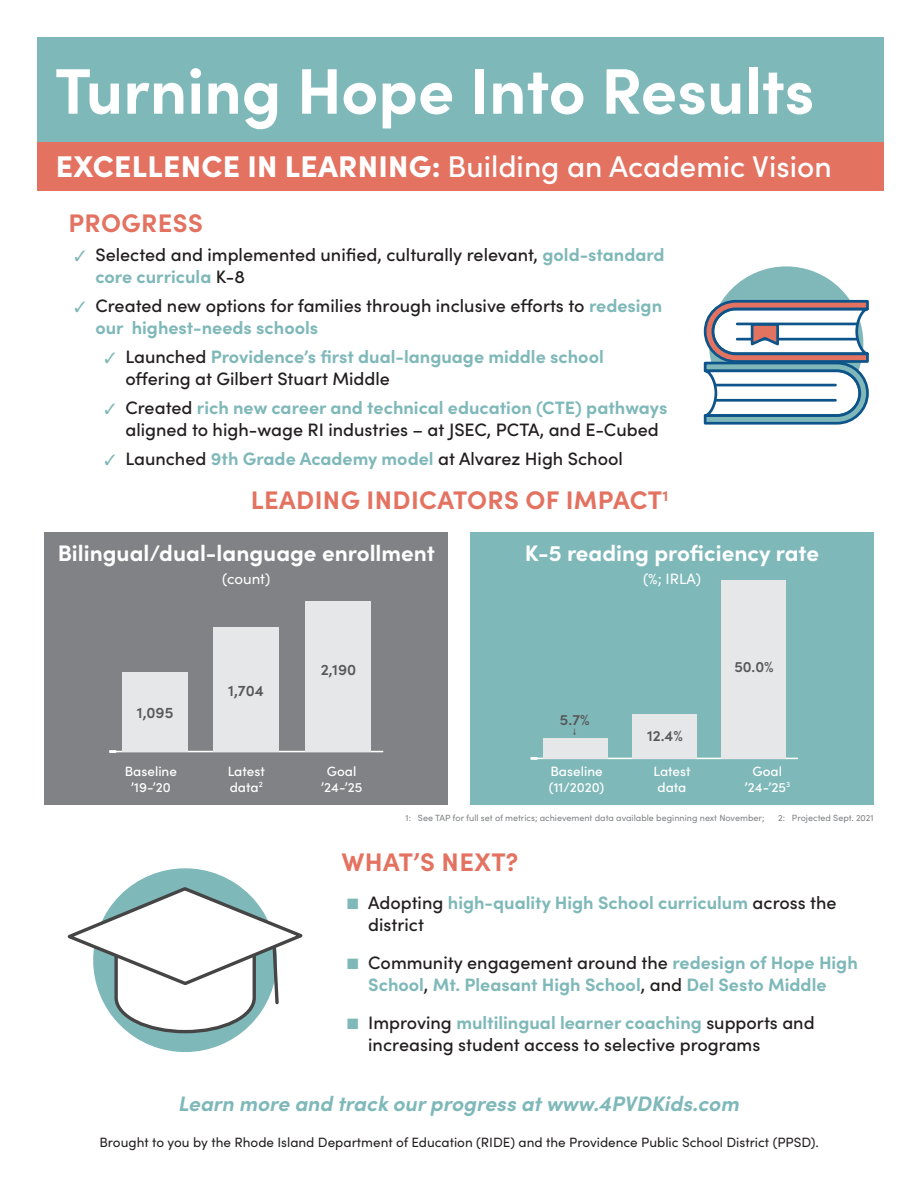
<style>
.page{position:relative;width:918px;height:1188px;background:#fff}
.page>*{position:absolute;margin:0;border:0;box-sizing:border-box;transform-origin:0 0}
.t1{font:700 64.5px "Sofia Pro";color:#fff}
.t2{font:500 30px "Sofia Pro";color:#fff}
.t3{font:700 25.5px "Sofia Pro";letter-spacing:.015em;color:#e37261}
.t4{font:700 22.5px "Sofia Pro";color:#fff}
.t5{font:italic 700 21px "Sofia Pro";color:#7fb8b9}
.t6{font:500 18px/22.5px "Sofia Pro";color:#231f20}
.t7{font:700 18px/22.5px "Sofia Pro";color:#7fb8b9}
.t8{font:600 15.3px "Sofia Pro";color:#57585a}
.t9{font:15px "Sofia Pro";color:#fff}
.t10{font:600 15px "Sofia Pro";color:#57585a}
.t11{font:13.5px "Sofia Pro";color:#231f20}
.t12{font:500 13.5px/16.2px "Sofia Pro";color:#fff;text-align:center}
.t13{font:9px "Sofia Pro";color:#808285}
.s1{font-weight:900}
.s2{color:#7fb8b9}
.s3{font-weight:700;color:#7fb8b9}
.s4{font-weight:500;color:#231f20}
</style>
<div class="page">
<div style="left:37px;top:37px;width:846px;height:121px;background:#7fb8b9"></div>
<div style="left:37px;top:142px;width:846px;height:48px;background:#e37261"></div>
<div style="left:45px;top:532px;width:403px;height:272px;background:#808285"></div>
<div style="left:470px;top:532px;width:404px;height:272px;background:#7fb8b9"></div>
<hr style="left:531px;top:758px;width:267px;height:1px;background:#fff">
<svg style="left:531px;top:757px;width:6px;height:3px"></svg>
<div style="left:543px;top:738px;width:64px;height:20px;background:#e6e7e9"></div>
<div style="left:632px;top:714px;width:64px;height:44px;background:#e6e7e9"></div>
<div style="left:721px;top:580px;width:64px;height:178px;background:#e6e7e9"></div>
<hr style="left:109px;top:751px;width:274px;height:1px;background:#fff">
<svg style="left:109px;top:750px;width:7px;height:3px"></svg>
<div style="left:122px;top:672px;width:66px;height:80px;background:#e6e7e9"></div>
<div style="left:213px;top:627px;width:66px;height:125px;background:#e6e7e9"></div>
<div style="left:305px;top:601px;width:65px;height:151px;background:#e6e7e9"></div>
<svg style="left:703px;top:266px;width:166px;height:159px"></svg>
<hr style="left:715px;top:384px;width:120px;height:2px;background:#0d548a">
<hr style="left:715px;top:399px;width:120px;height:3px;background:#0d548a">
<svg style="left:132px;top:868px;width:106px;height:184px;fill:#7fb8b9"></svg>
<svg style="left:67px;top:885px;width:236px;height:150px"></svg>
<h1 class="t1" style="left:55px;top:41px;width:761px">Turning Hope Into Results</h1>
<p class="t2" style="left:56px;top:145px;width:777px"><span class="s1">EXCELLENCE IN LEARNING:</span> Building an Academic Vision</p>
<p class="t3" style="left:69px;top:204px;width:136px">PROGRESS</p>
<p class="t6" style="left:95px;top:242px;width:571px;text-indent:-21px"><span class="s2">✓</span> Selected and implemented unified, culturally relevant, <span class="s3">gold-standard core curricula</span> K-8</p>
<p class="t6" style="left:95px;top:293px;width:568px;text-indent:-21px"><span class="s2">✓</span> Created new options for families through inclusive efforts to <span class="s3">redesign our highest-needs schools</span></p>
<p class="t7" style="left:125px;top:344px;width:480px;text-indent:-21px">✓ <span class="s4">Launched</span> Providence’s first dual-language middle school <span class="s4">offering at Gilbert Stuart Middle</span></p>
<p class="t6" style="left:125px;top:395px;width:543px;text-indent:-21px"><span class="s2">✓</span> Created <span class="s3">rich new career and technical education (CTE) pathways </span>aligned to high-wage RI industries – at JSEC, PCTA, and E-Cubed</p>
<p class="t6" style="left:104px;top:446px;width:520px"><span class="s2">✓</span> Launched <span class="s3">9th Grade Academy model</span> at Alvarez High School</p>
<p class="t3" style="left:251px;top:481px;width:419px">LEADING INDICATORS OF IMPACT<sup>1</sup></p>
<p class="t4" style="left:58px;top:536px;width:379px">Bilingual/dual-language enrollment</p>
<p class="t9" style="left:222px;top:568px;width:50px">(count)</p>
<p class="t8" style="left:137px;top:701px;width:38px">1,095</p>
<p class="t8" style="left:228px;top:679px;width:37px">1,704</p>
<p class="t8" style="left:321px;top:658px;width:37px">2,190</p>
<p class="t4" style="left:525px;top:536px;width:296px">K-5 reading proficiency rate</p>
<p class="t9" style="left:643px;top:568px;width:59px">(%; IRLA)</p>
<p class="t10" style="left:560px;top:708px;width:31px">5.7%</p>
<p class="t10" style="left:647px;top:725px;width:37px">12.4%</p>
<p class="t10" style="left:734px;top:655px;width:41px">50.0%</p>
<p class="t12" style="left:125px;top:762px;width:54px">Baseline ’19-’20</p>
<p class="t12" style="left:228px;top:762px;width:39px;text-align:left">Latest data<sup>2</sup></p>
<p class="t12" style="left:321px;top:762px;width:43px">Goal ’24-’25</p>
<p class="t12" style="left:549px;top:762px;width:57px;text-align:left">Baseline (11/2020)</p>
<p class="t12" style="left:653px;top:762px;width:39px;text-align:left">Latest data</p>
<p class="t12" style="left:745px;top:762px;width:47px">Goal ’24-’25<sup>3</sup></p>
<p class="t13" style="left:406px;top:812px;width:360px">1: See TAP for full set of metrics; achievement data available beginning next November;</p>
<p class="t13" style="left:778px;top:812px;width:97px">2: Projected Sept. 2021</p>
<p class="t3" style="left:341px;top:842px;width:178px">WHAT’S NEXT?</p>
<p class="t7" style="left:368px;top:890px;width:470px;text-indent:-21px">■ <span class="s4">Adopting</span> high-quality High School curriculum <span class="s4">across the district</span></p>
<p class="t7" style="left:347px;top:950px;width:512px;text-align:center">■ <span class="s4">Community engagement around the</span> redesign of Hope High<br>School<span class="s4">,</span> Mt. Pleasant High School<span class="s4">, and</span> Del Sesto Middle</p>
<p class="t6" style="left:368px;top:1010px;width:448px;text-indent:-21px"><span class="s2">■</span> Improving <span class="s3">multilingual learner coaching</span> supports and increasing student access to selective programs</p>
<p class="t5" style="left:179px;top:1087px;width:562px">Learn more and track our progress at www.4PVDKids.com</p>
<p class="t11" style="left:100px;top:1132px;width:721px">Brought to you by the Rhode Island Department of Education (RIDE) and the Providence Public School District (PPSD).</p>
</div>
